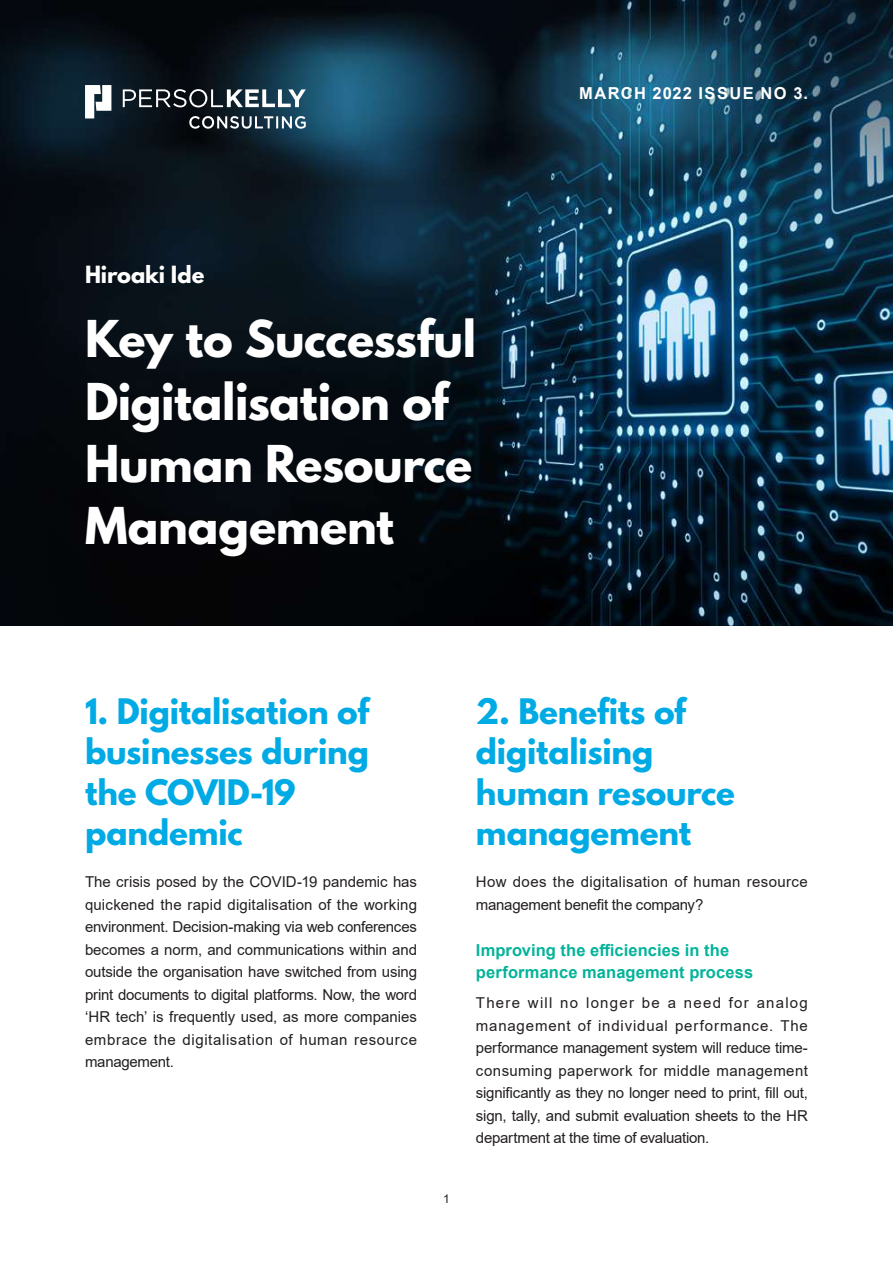
<style>
.page{position:relative;width:893px;height:1263px;background:#fff}
.page>*{position:absolute;margin:0;border:0;box-sizing:border-box;transform-origin:0 0}
.t1{font:700 45px/62.2px "League Spartan";letter-spacing:-.01em;color:#fff}
.t2{font:700 31.2px/40.5px "League Spartan";letter-spacing:-.005em;color:#00aae4}
.t3{font:700 21px "League Spartan";letter-spacing:-.005em;color:#fff}
.t4{font:700 16.5px/22.5px "Arial";letter-spacing:.005em;color:#04b399}
.t5{font:700 16.5px "Arial";letter-spacing:.085em;color:#fff}
.t6{font:15px/22.5px "Arial";letter-spacing:-.005em;color:#231f20;text-align:justify}
.t7{font:15px/22.5px "Arial";letter-spacing:.02em;color:#231f20}
.t8{font:12px "Arial";color:#231f20}
</style>
<div class="page">
<img style="left:0;top:0;width:893px;height:625px">
<svg style="left:85px;top:85px;width:26px;height:33px"></svg>
<svg style="left:123px;top:89px;width:183px;height:18px"></svg>
<svg style="left:189px;top:116px;width:117px;height:13px"></svg>
<h3 class="t3" style="left:85px;top:258px;width:121px">Hiroaki Ide</h3>
<h1 class="t1" style="left:85px;top:307px;width:393px">Key to Successful<br>Digitalisation of<br>Human Resource<br>Management</h1>
<p class="t5" style="left:579px;top:82px;width:230px">MARCH 2022 ISSUE NO 3.</p>
<h2 class="t2" style="left:85px;top:690px;width:286px">1. Digitalisation of businesses during the COVID-19 pandemic</h2>
<p class="t6" style="left:85px;top:870px;width:334px">The crisis posed by the COVID-19 pandemic has quickened the rapid digitalisation of the working environment. Decision-making via web conferences becomes a norm, and communications within and outside the organisation have switched from using print documents to digital platforms. Now, the word ‘HR tech’ is frequently used, as more companies embrace the digitalisation of human resource management.</p>
<p class="t8" style="left:443px;top:1191px;width:8px">1</p>
<h2 class="t2" style="left:476px;top:690px;width:260px">2. Benefits of digitalising human resource management</h2>
<p class="t7" style="left:476px;top:870px;width:333px">How does the digitalisation of human resource management benefit the company?</p>
<p class="t4" style="left:476px;top:939px;width:279px">Improving the efficiencies in the performance management process</p>
<p class="t6" style="left:476px;top:991px;width:333px">There will no longer be a need for analog management of individual performance. The performance management system will reduce time&shy;consuming paperwork for middle management significantly as they no longer need to print, fill out, sign, tally, and submit evaluation sheets to the HR department at the time of evaluation.</p>
</div>
